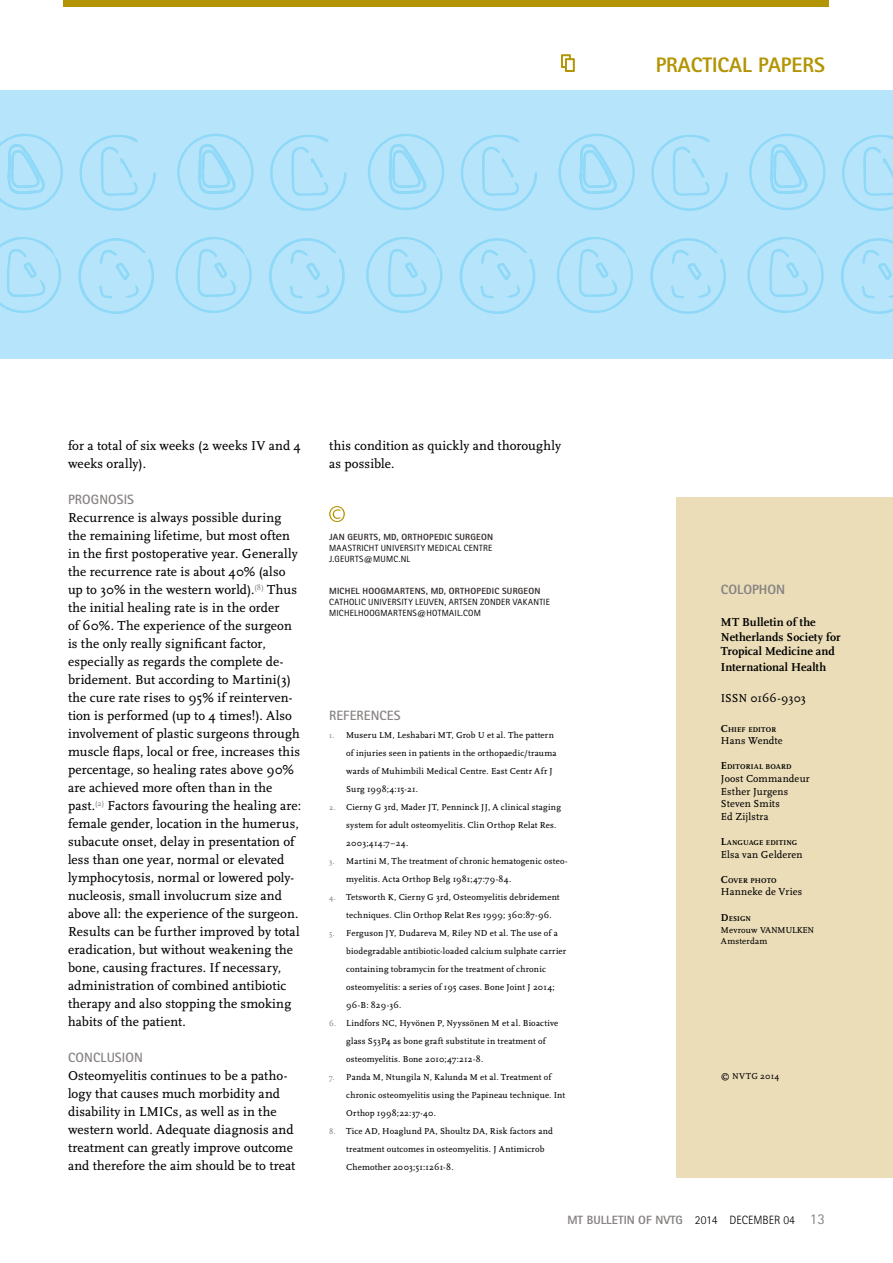
<style>
.page{position:relative;width:893px;height:1263px;background:#fff}
.page>*{position:absolute;margin:0;border:0;box-sizing:border-box;transform-origin:0 0}
.t1{font:800 21px "Rotis Sans Serif Std";color:#b39402}
.t2{font:13.5px/18px "AD Scala Romein";letter-spacing:.005em;color:#000}
.t3{font:700 13.5px "Rotis Sans Serif";letter-spacing:.01em;color:#878382}
.t4{font:800 13.5px "Rotis Sans Serif Std";color:#878382}
.t5{font:700 12px/14.4px "AD Scala";letter-spacing:.01em;color:#000}
.t6{font:800 12px "Rotis Sans Serif Std";color:#878382}
.t7{font:12px "AD Scala Romein";letter-spacing:-.005em;color:#000}
.t8{font:10.5px/12.6px "AD Scala Romein";letter-spacing:.015em;color:#000}
.t9{font:9px/18px "AD Scala Romein";letter-spacing:.02em;color:#000}
.t10{font:9px/10.8px "Rotis Sans Serif";letter-spacing:.025em;color:#000}
.t11{font:800 9px "Rotis Sans Serif";letter-spacing:.025em;color:#332d2b}
.t12{font:700 7.35px "AD Scala";letter-spacing:.015em;color:#000}
.t13{font:700 7.35px "AD Scala";letter-spacing:.04em;color:#000}
.s1{font-size:7.8px;color:#878382}
.s2{font-size:10.5px}
.s3{font-family:"Rotis Sans Serif";font-weight:300;color:#000}
.s4{font-weight:400;font-size:15px}
</style>
<div class="page">
<div style="left:64px;top:0;width:765px;height:7px;background:#b39402"></div>
<svg style="left:561px;top:54px;width:14px;height:18px"></svg>
<div style="left:0;top:90px;width:893px;height:268px;background:#b6e4fa"></div>
<svg style="left:651px;top:135px;width:77px;height:76px"></svg>
<svg style="left:650px;top:238px;width:76px;height:76px"></svg>
<svg style="left:556px;top:237px;width:77px;height:76px"></svg>
<svg style="left:558px;top:133px;width:77px;height:77px"></svg>
<svg style="left:842px;top:135px;width:51px;height:76px"></svg>
<svg style="left:841px;top:238px;width:52px;height:76px"></svg>
<svg style="left:747px;top:237px;width:77px;height:76px"></svg>
<svg style="left:749px;top:133px;width:77px;height:77px"></svg>
<svg style="left:460px;top:135px;width:77px;height:76px"></svg>
<svg style="left:459px;top:238px;width:77px;height:76px"></svg>
<svg style="left:366px;top:237px;width:77px;height:76px"></svg>
<svg style="left:368px;top:133px;width:76px;height:77px"></svg>
<svg style="left:270px;top:135px;width:77px;height:76px"></svg>
<svg style="left:269px;top:238px;width:76px;height:76px"></svg>
<svg style="left:175px;top:237px;width:77px;height:76px"></svg>
<svg style="left:177px;top:133px;width:77px;height:77px"></svg>
<svg style="left:79px;top:135px;width:77px;height:76px"></svg>
<svg style="left:78px;top:238px;width:76px;height:76px"></svg>
<svg style="left:0;top:237px;width:61px;height:76px"></svg>
<svg style="left:0;top:133px;width:63px;height:77px"></svg>
<svg style="left:329px;top:506px;width:16px;height:16px"></svg>
<div style="left:676px;top:497px;width:217px;height:681px;background:#ebddb8"></div>
<h1 class="t1" style="left:656px;top:52px;width:171px">PRACTICAL PAPERS</h1>
<p class="t2" style="left:68px;top:437px;width:235px">for a total of six weeks (2 weeks IV and 4 weeks orally).</p>
<p class="t3" style="left:68px;top:491px;width:67px">PROGNOSIS</p>
<p class="t2" style="left:68px;top:509px;width:235px">Recurrence is always possible during the remaining lifetime, but most often in the first postoperative year. Generally the recurrence rate is about 40% (also up to 30% in the western world).<sup>(8)</sup> Thus the initial healing rate is in the order<br>of 60%. The experience of the surgeon is the only really significant factor, especially as regards the complete de&shy;bridement. But according to Martini(3) the cure rate rises to 95% if reinterven&shy;tion is performed (up to 4 times!). Also involvement of plastic surgeons through muscle flaps, local or free, increases this percentage, so healing rates above 90% are achieved more often than in the past.<sup>(2)</sup> Factors favouring the healing are: female gender, location in the humerus, subacute onset, delay in presentation of less than one year, normal or elevated lymphocytosis, normal or lowered poly&shy;nucleosis, small involucrum size and above all: the experience of the surgeon.<br>Results can be further improved by total eradication, but without weakening the bone, causing fractures. If necessary, administration of combined antibiotic therapy and also stopping the smoking habits of the patient.</p>
<p class="t3" style="left:68px;top:1049px;width:76px">CONCLUSION</p>
<p class="t2" style="left:68px;top:1067px;width:229px">Osteomyelitis continues to be a patho&shy;logy that causes much morbidity and disability in LMICs, as well as in the western world. Adequate diagnosis and treatment can greatly improve outcome and therefore the aim should be to treat</p>
<p class="t2" style="left:329px;top:437px;width:233px">this condition as quickly and thoroughly as possible.</p>
<p class="t11" style="left:329px;top:531px;width:165px">JAN GEURTS, MD, ORTHOPEDIC SURGEON</p>
<p class="t10" style="left:329px;top:542px;width:165px">MAASTRICHT UNIVERSITY MEDICAL CENTRE<br>J.GEURTS@MUMC.NL</p>
<p class="t11" style="left:329px;top:585px;width:213px">MICHEL HOOGMARTENS, MD, ORTHOPEDIC SURGEON</p>
<p class="t10" style="left:329px;top:596px;width:222px">CATHOLIC UNIVERSITY LEUVEN, ARTSEN ZONDER VAKANTIE<br>MICHELHOOGMARTENS@HOTMAIL.COM</p>
<p class="t3" style="left:329px;top:707px;width:73px">REFERENCES</p>
<p class="t9" style="left:346px;top:726px;width:212px;text-indent:-17px"><span class="s1">1.</span> Museru LM, Leshabari MT, Grob U et al. The pattern of injuries seen in patients in the orthopaedic/trauma wards of Muhimbili Medical Centre. East Centr Afr J Surg 1998;4:15-21.</p>
<p class="t9" style="left:346px;top:798px;width:216px;text-indent:-17px"><span class="s1">2.</span> Cierny G 3rd, Mader JT, Penninck JJ, A clinical staging system for adult osteomyelitis. Clin Orthop Relat Res.<br>2003;414:7–24.</p>
<p class="t9" style="left:346px;top:852px;width:223px;text-indent:-17px"><span class="s1">3.</span> Martini M, The treatment of chronic hematogenic osteo&shy;myelitis. Acta Orthop Belg 1981;47:79-84.</p>
<p class="t9" style="left:346px;top:888px;width:215px;text-indent:-17px"><span class="s1">4.</span> Tetsworth K, Cierny G 3rd, Osteomyelitis debridement techniques. Clin Orthop Relat Res 1999; 360:87-96.</p>
<p class="t9" style="left:346px;top:924px;width:222px;text-indent:-17px"><span class="s1">5.</span> Ferguson JY, Dudareva M, Riley ND et al. The use of a biodegradable antibiotic-loaded calcium sulphate carrier containing tobramycin for the treatment of chronic osteomyelitis: a series of 195 cases. Bone Joint J 2014; 96-B: 829-36.</p>
<p class="t9" style="left:346px;top:1014px;width:214px;text-indent:-17px"><span class="s1">6.</span> Lindfors NC, Hyvönen P, Nyyssönen M et al. Bioactive glass S53P4 as bone graft substitute in treatment of osteomyelitis. Bone 2010;47:212-8.</p>
<p class="t9" style="left:346px;top:1068px;width:221px;text-indent:-17px"><span class="s1">7.</span> Panda M, Ntungila N, Kalunda M et al. Treatment of chronic osteomyelitis using the Papineau technique. Int<br>Orthop 1998;22:37-40.</p>
<p class="t9" style="left:346px;top:1122px;width:208px;text-indent:-17px"><span class="s1">8.</span> Tice AD, Hoaglund PA, Shoultz DA, Risk factors and treatment outcomes in osteomyelitis. J Antimicrob<br>Chemother 2003;51:1261-8.</p>
<p class="t4" style="left:721px;top:581px;width:66px">COLOPHON</p>
<p class="t5" style="left:721px;top:615px;width:121px">MT Bulletin of the<br>Netherlands Society for<br>Tropical Medicine and</p>
<p class="t5" style="left:721px;top:660px;width:107px">International Health</p>
<p class="t7" style="left:721px;top:692px;width:87px">ISSN 0166-9303</p>
<p class="t12" style="left:721px;top:725px;width:57px"><span class="s2">C</span>HIEF EDITOR</p>
<p class="t8" style="left:721px;top:735px;width:63px">Hans Wendte</p>
<p class="t13" style="left:721px;top:763px;width:72px"><span class="s2">E</span>DITORIAL BOARD</p>
<p class="t8" style="left:721px;top:772px;width:91px">Joost Commandeur<br>Esther Jurgens<br>Steven Smits<br>Ed Zijlstra</p>
<p class="t12" style="left:721px;top:838px;width:78px"><span class="s2">L</span>ANGUAGE EDITING</p>
<p class="t8" style="left:721px;top:848px;width:83px">Elsa van Gelderen</p>
<p class="t12" style="left:721px;top:876px;width:57px"><span class="s2">C</span>OVER PHOTO</p>
<p class="t8" style="left:721px;top:886px;width:83px">Hanneke de Vries</p>
<p class="t12" style="left:721px;top:914px;width:32px"><span class="s2">D</span>ESIGN</p>
<p class="t9" style="left:721px;top:925px;width:95px;line-height:10.8px">Mevrouw VANMULKEN<br>Amsterdam</p>
<p class="t9" style="left:721px;top:1068px;width:60px">© NVTG 2014</p>
<p class="t6" style="left:567px;top:1212px;width:259px">MT BULLETIN OF NVTG <span class="s3">2014 DECEMBER 04</span> <span class="s4">13</span></p>
</div>
